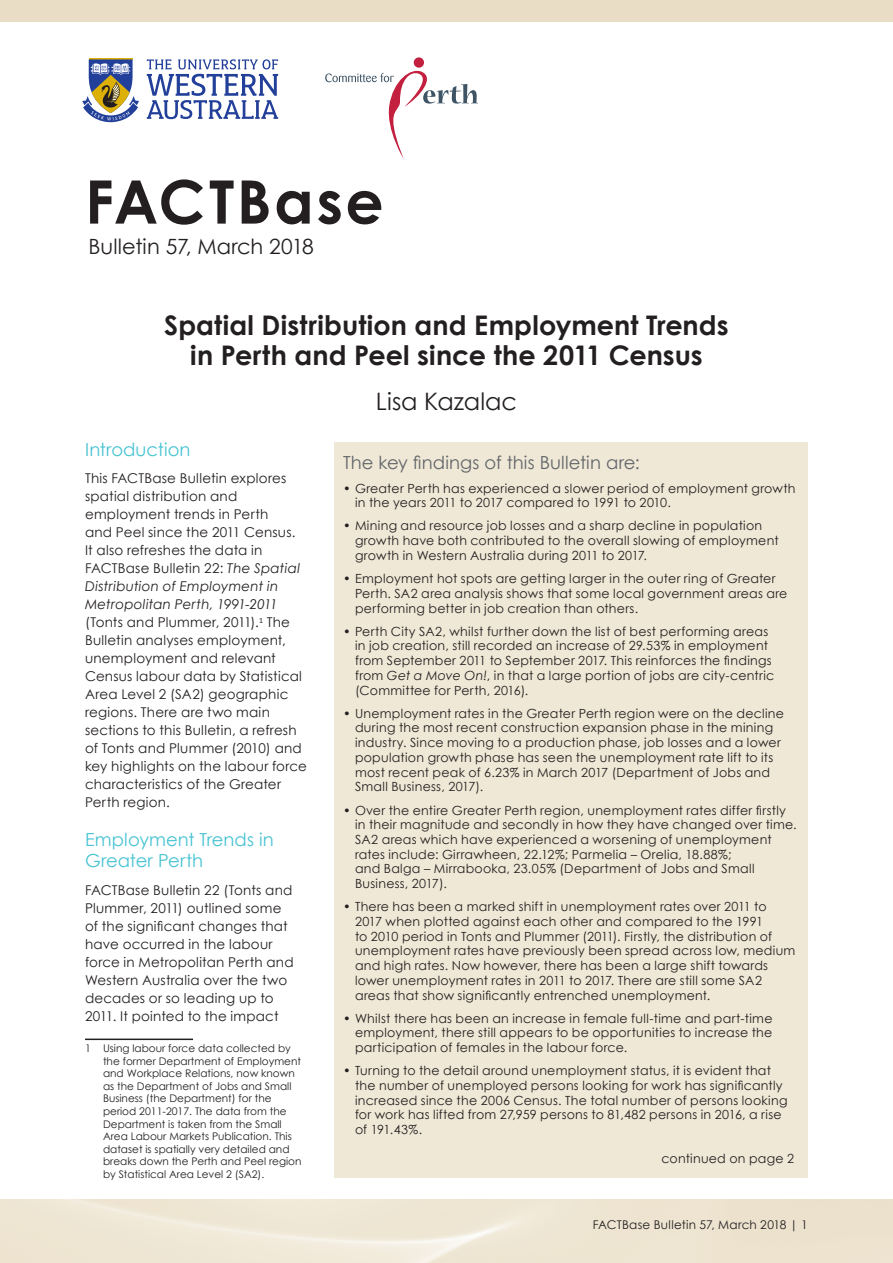
<style>
.page{position:relative;width:893px;height:1263px;background:#fff}
.page>*{position:absolute;margin:0;border:0;box-sizing:border-box;transform-origin:0 0}
.t1{font:700 60px "Century Gothic";letter-spacing:.04em;color:#231f20}
.t2{font:700 27px/30px "Century Gothic";letter-spacing:.005em;color:#231f20;text-align:center}
.t3{font:24px "Century Gothic";letter-spacing:.005em;color:#231f20}
.t4{font:21px "Century Gothic";letter-spacing:.005em;color:#231f20}
.t5{font:18px/21px "Century Gothic";letter-spacing:.005em;color:#47c3d2}
.t6{font:18px "Century Gothic";letter-spacing:.005em;color:#62656a}
.t7{font:13.5px/18px "Century Gothic";letter-spacing:.015em;color:#231f20}
.t8{font:12.6px/14.7px "Century Gothic";letter-spacing:.02em;color:#231f20}
.t9{font:12px "Century Gothic";letter-spacing:.02em;color:#231f20}
.t10{font:10.5px/12.6px "Century Gothic";color:#231f20}
.s1{font-style:italic}
</style>
<div class="page">
<div style="left:0;top:0;width:893px;height:21px;background:#e9ddc6"></div>
<div style="left:414px;top:57px;width:10px;height:11px;background:#c31f3e;border-radius:50%"></div>
<svg style="left:325px;top:67px;width:153px;height:92px"></svg>
<hr style="left:89px;top:58px;width:44px;height:1px;background:#ddb008">
<svg style="left:147px;top:59px;width:131px;height:60px"></svg>
<svg style="left:82px;top:59px;width:57px;height:63px"></svg>
<hr style="left:85px;top:1038px;width:108px;height:2px;background:#231f20">
<div style="left:334px;top:442px;width:474px;height:736px;background:#f0e8d6"></div>
<h1 class="t1" style="left:85px;top:156px;width:300px">FACTBase</h1>
<h3 class="t4" style="left:88px;top:231px;width:227px">Bulletin 57, March 2018</h3>
<h2 class="t2" style="left:164px;top:309px;width:566px">Spatial Distribution and Employment Trends in Perth and Peel since the 2011 Census</h2>
<h3 class="t3" style="left:376px;top:384px;width:143px">Lisa Kazalac</h3>
<h3 class="t5" style="left:85px;top:438px;width:107px">Introduction</h3>
<p class="t7" style="left:85px;top:469px;width:223px">This FACTBase Bulletin explores spatial distribution and employment trends in Perth<br>and Peel since the 2011 Census.<br>It also refreshes the data in<br>FACTBase Bulletin 22: <span class="s1">The Spatial<br>Distribution of Employment in<br>Metropolitan Perth, 1991-2011 </span>(Tonts and Plummer, 2011).<sup>1</sup> The<br>Bulletin analyses employment, unemployment and relevant<br>Census labour data by Statistical<br>Area Level 2 (SA2) geographic regions. There are two main sections to this Bulletin, a refresh of Tonts and Plummer (2010) and key highlights on the labour force characteristics of the Greater<br>Perth region.</p>
<h3 class="t5" style="left:85px;top:829px;width:190px">Employment Trends in<br>Greater Perth</h3>
<p class="t7" style="left:85px;top:880px;width:210px">FACTBase Bulletin 22 (Tonts and<br>Plummer, 2011) outlined some of the significant changes that have occurred in the labour force in Metropolitan Perth and<br>Western Australia over the two decades or so leading up to<br>2011. It pointed to the impact</p>
<p class="t10" style="left:103px;top:1042px;width:200px;text-indent:-18px">1 Using labour force data collected by the former Department of Employment and Workplace Relations, now known as the Department of Jobs and Small Business (the Department) for the period 2011-2017. The data from the Department is taken from the Small Area Labour Markets Publication. This dataset is spatially very detailed and breaks down the Perth and Peel region by Statistical Area Level 2 (SA2).</p>
<h3 class="t6" style="left:343px;top:449px;width:298px">The key findings of this Bulletin are:</h3>
<p class="t8" style="left:355px;top:480px;width:442px;text-indent:-12px">• Greater Perth has experienced a slower period of employment growth in the years 2011 to 2017 compared to 1991 to 2010.</p>
<p class="t8" style="left:355px;top:518px;width:425px;text-indent:-12px">• Mining and resource job losses and a sharp decline in population growth have both contributed to the overall slowing of employment growth in Western Australia during 2011 to 2017.</p>
<p class="t8" style="left:355px;top:571px;width:434px;text-indent:-12px">• Employment hot spots are getting larger in the outer ring of Greater<br>Perth. SA2 area analysis shows that some local government areas are performing better in job creation than others.</p>
<p class="t8" style="left:355px;top:624px;width:421px;text-indent:-12px">• Perth City SA2, whilst further down the list of best performing areas in job creation, still recorded an increase of 29.53% in employment from September 2011 to September 2017. This reinforces the findings from <span class="s1">Get a Move On!</span>, in that a large portion of jobs are city-centric (Committee for Perth, 2016).</p>
<p class="t8" style="left:355px;top:706px;width:430px;text-indent:-12px">• Unemployment rates in the Greater Perth region were on the decline during the most recent construction expansion phase in the mining industry. Since moving to a production phase, job losses and a lower population growth phase has seen the unemployment rate lift to its most recent peak of 6.23% in March 2017 (Department of Jobs and Small Business, 2017).</p>
<p class="t8" style="left:355px;top:802px;width:443px;text-indent:-12px">• Over the entire Greater Perth region, unemployment rates differ firstly in their magnitude and secondly in how they have changed over time.<br>SA2 areas which have experienced a worsening of unemployment rates include: Girrawheen, 22.12%; Parmelia – Orelia, 18.88%;<br>and Balga – Mirrabooka, 23.05% (Department of Jobs and Small Business, 2017).</p>
<p class="t8" style="left:355px;top:899px;width:442px;text-indent:-12px">• There has been a marked shift in unemployment rates over 2011 to 2017 when plotted against each other and compared to the 1991<br>to 2010 period in Tonts and Plummer (2011). Firstly, the distribution of unemployment rates have previously been spread across low, medium and high rates. Now however, there has been a large shift towards lower unemployment rates in 2011 to 2017. There are still some SA2 areas that show significantly entrenched unemployment.</p>
<p class="t8" style="left:355px;top:1010px;width:419px;text-align:justify;text-indent:-12px">• Whilst there has been an increase in female full-time and part-time employment, there still appears to be opportunities to increase the participation of females in the labour force.</p>
<p class="t8" style="left:355px;top:1063px;width:434px;text-indent:-12px">• Turning to the detail around unemployment status, it is evident that the number of unemployed persons looking for work has significantly increased since the 2006 Census. The total number of persons looking for work has lifted from 27,959 persons to 81,482 persons in 2016, a rise of 191.43%.</p>
<p class="t8" style="left:661px;top:1151px;width:134px">continued on page 2</p>
<p class="t9" style="left:593px;top:1217px;width:217px">FACTBase Bulletin 57, March 2018 | 1</p>
</div>
